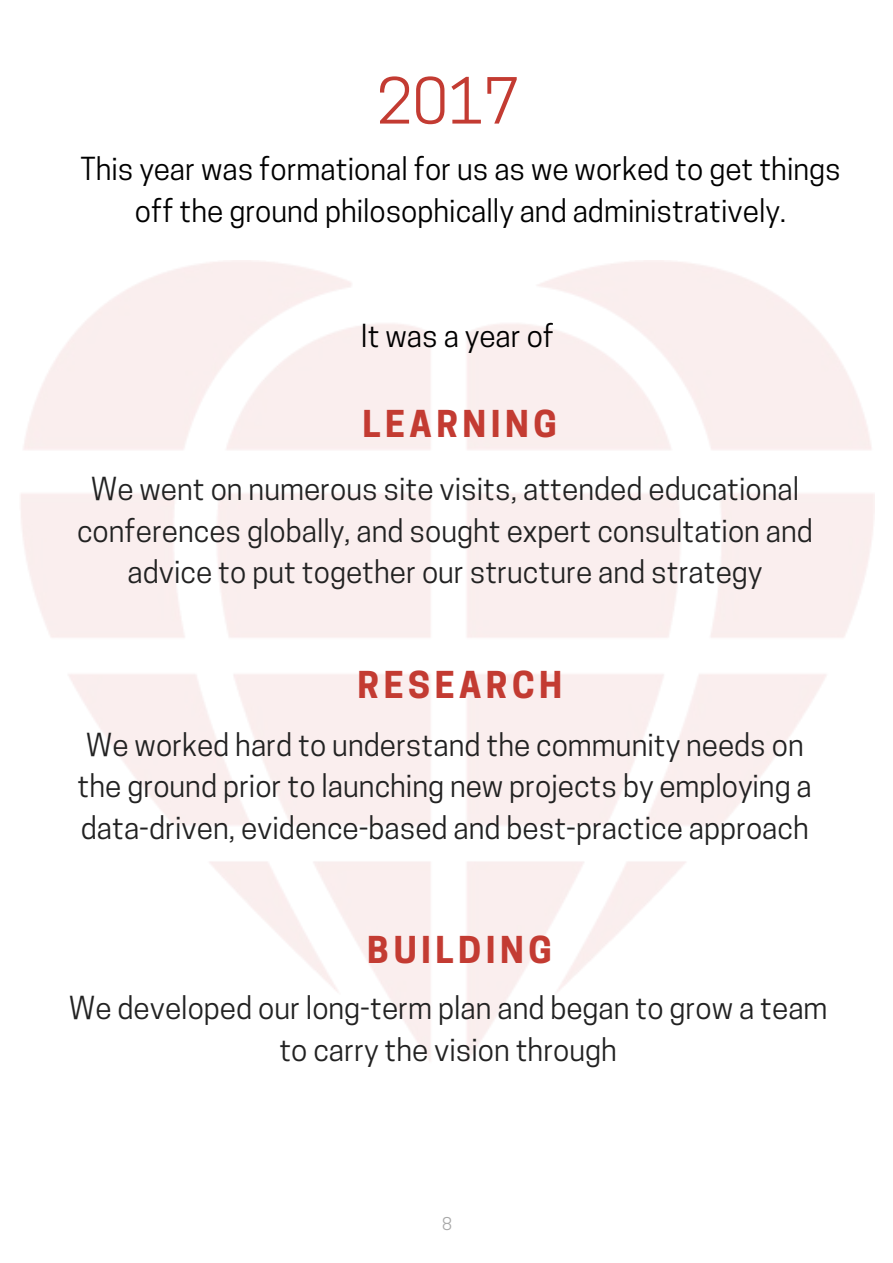
<style>
.page{position:relative;width:893px;height:1263px;background:#fff}
.page>*{position:absolute;margin:0;border:0;box-sizing:border-box;transform-origin:0 0}
.t1{font:59.55px "Cooper Hewitt";color:#c33b32}
.t2{font:700 34.8px "Cooper Hewitt";letter-spacing:.13em;color:#c33b32}
.t3{font:29.85px/41.7px "Cooper Hewitt";color:#222;text-align:center}
.t4{font:29.85px/41.7px "Cooper Hewitt";color:#000;text-align:center}
.t5{font:16.5px "Cooper Hewitt";color:#a8a8a8}
</style>
<div class="page">
<h1 class="t1" style="left:377px;top:79px;width:145px">2017</h1>
<p class="t4" style="left:80px;top:152px;width:762px">This year was formational for us as we worked to get things off the ground philosophically and administratively.</p>
<p class="t4" style="left:361px;top:318px;width:195px">It was a year of</p>
<p class="t2" style="left:363px;top:411px;width:196px">LEARNING</p>
<p class="t3" style="left:77px;top:472px;width:737px">We went on numerous site visits, attended educational conferences globally, and sought expert consultation and advice to put together our structure and strategy</p>
<p class="t2" style="left:358px;top:672px;width:206px">RESEARCH</p>
<p class="t3" style="left:78px;top:727px;width:736px;text-align:left">We worked hard to understand the community needs on the ground prior to launching new projects by employing a data-driven, evidence-based and best-practice approach</p>
<p class="t2" style="left:367px;top:937px;width:186px">BUILDING</p>
<p class="t3" style="left:69px;top:991px;width:760px">We developed our long-term plan and began to grow a team to carry the vision through</p>
<p class="t5" style="left:442px;top:1217px;width:11px">8</p>
</div>
